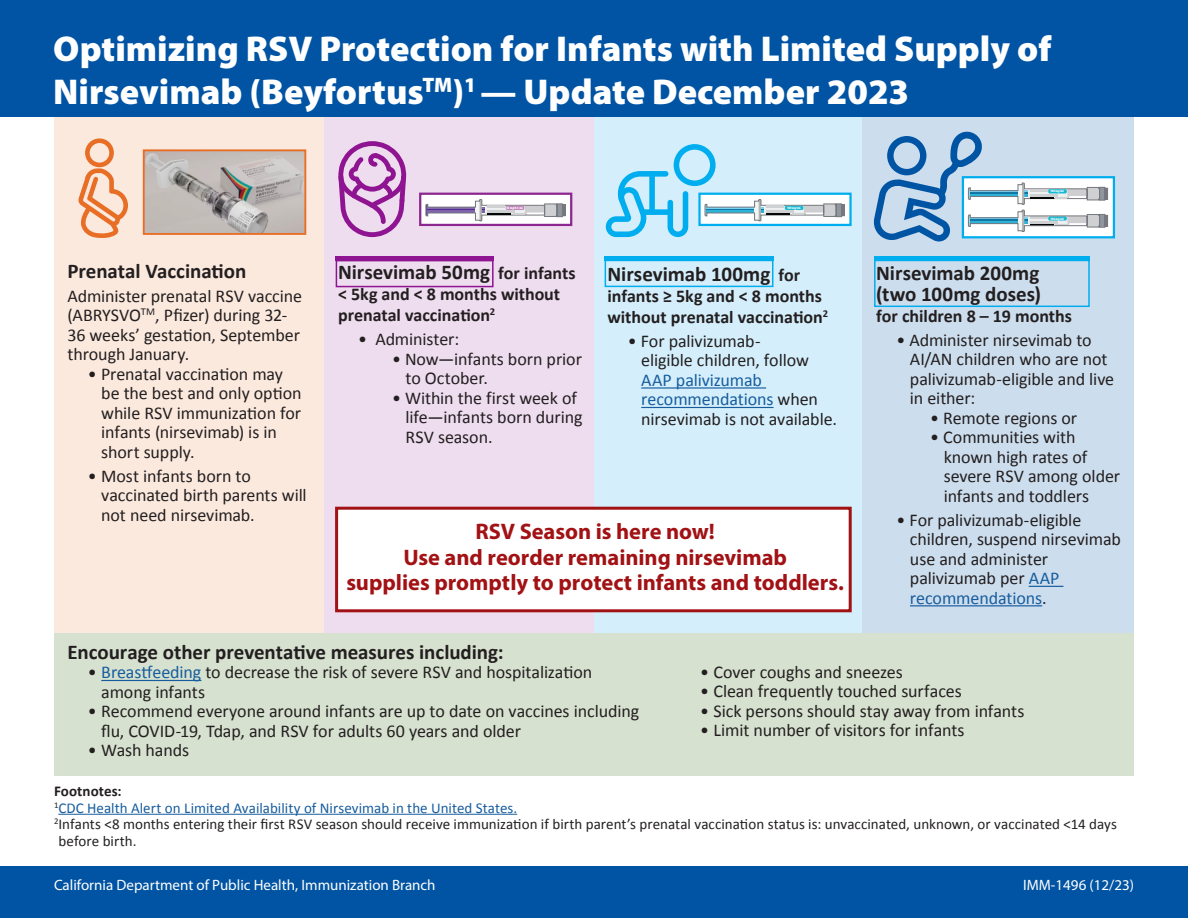
<style>
.page{position:relative;width:1188px;height:918px;background:#fff}
.page>*{position:absolute;margin:0;border:0;box-sizing:border-box;transform-origin:0 0}
.t1{font:900 36px/43.2px "Myriad Pro";color:#fff}
.t2{font:700 22.5px "Myriad Pro";letter-spacing:-.005em;color:#a21215}
.t3{font:700 21px/21px "Calibri";letter-spacing:-.005em;color:#231f20}
.main_list{font:18px/19.5px "Calibri";letter-spacing:-.005em;color:#231f20}
.sublist{font:18px/19.5px "Calibri";letter-spacing:-.005em;color:#231f20}
.t4{font:700 18px/21px "Calibri";color:#231f20}
.t5{font:15px/16.5px "Calibri";color:#231f20}
.t6{font:15px "Myriad Pro";color:#fff}
.t7{font:15px "Calibri";color:#175d9e}
.t8{font:700 15px "Calibri";letter-spacing:.005em;color:#231f20}
.t9{font:900 condensed 3.45px "Myriad Pro";color:#fff}
.s1{font-size:18px}
.s2{color:#175d9e}
</style>
<div class="page">
<div style="left:54px;top:116px;width:270px;height:525px;background:#fbe9de"></div>
<div style="left:594px;top:114px;width:268px;height:529px;background:#d4effb"></div>
<div style="left:324px;top:114px;width:270px;height:529px;background:#eedcef"></div>
<div style="left:862px;top:112px;width:272px;height:531px;background:#ccdded"></div>
<div style="left:336px;top:260px;width:158px;height:27px;border:2px solid #8f1491"></div>
<div style="left:605px;top:260px;width:168px;height:27px;border:2px solid #00aeef"></div>
<div style="left:874px;top:260px;width:216px;height:47px;border:2px solid #00aeef"></div>
<hr style="left:641px;top:387px;width:125px;height:2px;background:#175d9e">
<hr style="left:641px;top:407px;width:133px;height:1px;background:#175d9e">
<hr style="left:1029px;top:586px;width:34px;height:1px;background:#175d9e">
<hr style="left:910px;top:605px;width:132px;height:1px;background:#175d9e">
<div style="left:0;top:0;width:1188px;height:117px;background:#0054a3"></div>
<div style="left:54px;top:634px;width:1080px;height:142px;background:#d6e1cf"></div>
<div style="left:0;top:866px;width:1188px;height:52px;background:#0054a3"></div>
<hr style="left:101px;top:680px;width:100px;height:1px;background:#175d9e">
<hr style="left:58px;top:814px;width:459px;height:1px;background:#175d9e">
<svg style="left:78px;top:138px;width:50px;height:100px"></svg>
<svg style="left:338px;top:141px;width:68px;height:96px"></svg>
<hr style="left:336px;top:257px;width:158px;height:4px;background:#8f1491">
<hr style="left:604px;top:257px;width:170px;height:4px;background:#00aeef">
<hr style="left:874px;top:257px;width:216px;height:4px;background:#00aeef">
<img style="left:146px;top:152px;width:157px;height:80px">
<div style="left:143px;top:149px;width:163px;height:86px;border:2px solid #e86e26"></div>
<div style="left:419px;top:193px;width:153px;height:33px;background:#fff;border:2px solid #8c278f"></div>
<svg style="left:426px;top:199px;width:139px;height:22px"></svg>
<hr style="left:506px;top:206px;width:18px;height:4px;background:#c185b9;border-radius:2px">
<div style="left:698px;top:193px;width:154px;height:33px;background:#fff;border:2px solid #00aeef"></div>
<svg style="left:606px;top:144px;width:238px;height:93px"></svg>
<div style="left:962px;top:176px;width:153px;height:62px;background:#fff;border:2px solid #00aeef"></div>
<svg style="left:873px;top:131px;width:235px;height:111px"></svg>
<div style="left:335px;top:507px;width:517px;height:105px;background:#fff;border:3px solid #a21215"></div>
<p class="t1" style="left:53px;top:26px;width:1000px">Optimizing RSV Protection for Infants with Limited Supply of<br>Nirsevimab (Beyfortus<sup>TM</sup>)<sup>1</sup> — Update December 2023</p>
<p class="t3" style="left:68px;top:259px;width:180px">Prenatal Vaccination</p>
<p class="main_list" style="left:68px;top:285px;width:236px">Administer prenatal RSV vaccine (ABRYSVO<sup>TM</sup>, Pfizer) during 32-<br>36 weeks’ gestation, September through January.</p>
<p class="main_list" style="left:101px;top:363px;width:202px;text-indent:-14px">• Prenatal vaccination may be the best and only option while RSV immunization for infants (nirsevimab) is in short supply.</p>
<p class="main_list" style="left:101px;top:465px;width:207px;text-indent:-14px">• Most infants born to vaccinated birth parents will not need nirsevimab.</p>
<p class="t9" style="left:506px;top:206px;width:18px">50 mg/0.5 mL</p>
<p class="t9" style="left:787px;top:206px;width:15px">100 mg/mL</p>
<p class="t3" style="left:338px;top:261px;width:239px">Nirsevimab 50mg <span class="s1">for infants</span></p>
<p class="t4" style="left:338px;top:283px;width:224px">&lt; 5kg and &lt; 8 months without prenatal vaccination<sup>2</sup></p>
<p class="main_list" style="left:358px;top:329px;width:102px">• Administer:</p>
<p class="sublist" style="left:406px;top:349px;width:178px;text-indent:-14px">• Now—infants born prior to October.</p>
<p class="sublist" style="left:406px;top:388px;width:179px;text-indent:-14px">• Within the first week of life—infants born during<br>RSV season.</p>
<p class="t3" style="left:608px;top:263px;width:194px">Nirsevimab 100mg <span class="s1">for</span></p>
<p class="t4" style="left:608px;top:285px;width:222px">infants ≥ 5kg and &lt; 8 months without prenatal vaccination<sup>2</sup></p>
<p class="main_list" style="left:641px;top:331px;width:197px;text-indent:-14px">• For palivizumab-<br>eligible children, follow<br><span class="s2">AAP palivizumab recommendations</span> when nirsevimab is not available.</p>
<p class="t2" style="left:475px;top:517px;width:241px">RSV Season is here now!</p>
<p class="t2" style="left:403px;top:543px;width:385px">Use and reorder remaining nirsevimab</p>
<p class="t2" style="left:346px;top:568px;width:499px">supplies promptly to protect infants and toddlers.</p>
<p class="t9" style="left:1050px;top:189px;width:15px">100 mg/mL</p>
<p class="t9" style="left:1050px;top:216px;width:15px">100 mg/mL</p>
<p class="t3" style="left:876px;top:262px;width:166px">Nirsevimab 200mg (two 100mg doses)</p>
<p class="t4" style="left:876px;top:305px;width:197px">for children 8 – 19 months</p>
<p class="main_list" style="left:910px;top:330px;width:206px;text-indent:-14px">• Administer nirsevimab to<br>AI/AN children who are not palivizumab-eligible and live in either:</p>
<p class="sublist" style="left:930px;top:408px;width:148px">• Remote regions or</p>
<p class="sublist" style="left:944px;top:427px;width:178px;text-indent:-14px">• Communities with known high rates of severe RSV among older infants and toddlers</p>
<p class="main_list" style="left:910px;top:510px;width:213px;text-indent:-14px">• For palivizumab-eligible children, suspend nirsevimab use and administer palivizumab per <span class="s2">AAP recommendations</span>.</p>
<p class="t3" style="left:68px;top:641px;width:438px">Encourage other preventative measures including:</p>
<p class="main_list" style="left:101px;top:662px;width:493px;text-indent:-14px">• <span class="s2">Breastfeeding</span> to decrease the risk of severe RSV and hospitalization among infants</p>
<p class="main_list" style="left:101px;top:701px;width:539px;text-indent:-14px">• Recommend everyone around infants are up to date on vaccines including flu, COVID-19, Tdap, and RSV for adults 60 years and older</p>
<p class="main_list" style="left:88px;top:740px;width:103px">• Wash hands</p>
<p class="main_list" style="left:700px;top:661px;width:204px">• Cover coughs and sneezes</p>
<p class="main_list" style="left:700px;top:681px;width:263px">• Clean frequently touched surfaces</p>
<p class="main_list" style="left:700px;top:700px;width:326px">• Sick persons should stay away from infants</p>
<p class="main_list" style="left:700px;top:720px;width:266px">• Limit number of visitors for infants</p>
<p class="t8" style="left:54px;top:780px;width:69px">Footnotes:</p>
<p class="t7" style="left:54px;top:797px;width:465px"><sup>1</sup>CDC Health Alert on Limited Availability of Nirsevimab in the United States.</p>
<p class="t5" style="left:58px;top:815px;width:1060px;text-indent:-4px"><sup>2</sup>Infants &lt;8 months entering their first RSV season should receive immunization if birth parent’s prenatal vaccination status is: unvaccinated, unknown, or vaccinated &lt;14 days before birth.</p>
<p class="t6" style="left:54px;top:876px;width:383px">California Department of Public Health, Immunization Branch</p>
<p class="t6" style="left:1023px;top:875px;width:112px">IMM-1496 (12/23)</p>
</div>
